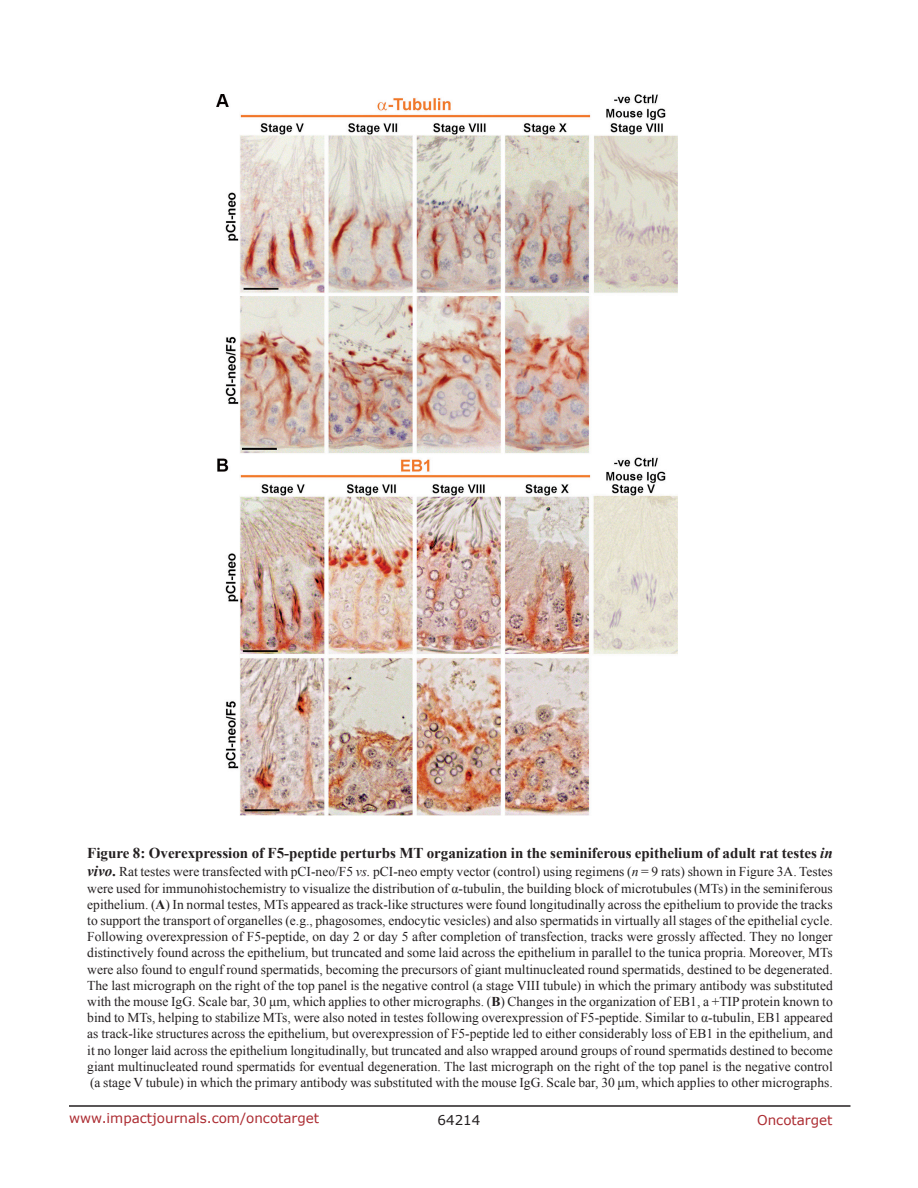
<style>
.page{position:relative;width:918px;height:1188px;background:#fff}
.page>*{position:absolute;margin:0;border:0;box-sizing:border-box;transform-origin:0 0}
.FigureText{font:700 15px "Times New Roman";color:#231f20}
.FigureText-2{font:13.5px/16.2px "Times New Roman";color:#231f20;text-align:justify}
.t1{font:13.5px "Verdana";color:#ac2b31}
.t2{font:13.5px "Verdana";color:#231f20}
.s1{font-style:italic}
.s2{font-weight:700;font-style:italic;font-size:15px}
.s3{font-weight:700;font-size:15px}
.s4{font-weight:700}
</style>
<div class="page">
<hr style="left:69px;top:1105px;width:781px;height:2px;background:#231f20">
<img style="left:216px;top:94px;width:461px;height:722px">
<p class="FigureText" style="left:87px;top:843px;width:747px">Figure 8: Overexpression of F5-peptide perturbs MT organization in the seminiferous epithelium of adult rat testes <span class="s1">in</span></p>
<p class="FigureText-2" style="left:87px;top:864px;width:747px"><span class="s2">vivo</span><span class="s3">.</span> Rat testes were transfected with pCI-neo/F5 <span class="s1">vs.</span> pCI-neo empty vector (control) using regimens (<span class="s1">n</span> = 9 rats) shown in Figure 3A. Testes were used for immunohistochemistry to visualize the distribution of α-tubulin, the building block of microtubules (MTs) in the seminiferous epithelium. (<span class="s4">A</span>) In normal testes, MTs appeared as track-like structures were found longitudinally across the epithelium to provide the tracks to support the transport of organelles (e.g., phagosomes, endocytic vesicles) and also spermatids in virtually all stages of the epithelial cycle.<br>Following overexpression of F5-peptide, on day 2 or day 5 after completion of transfection, tracks were grossly affected. They no longer distinctively found across the epithelium, but truncated and some laid across the epithelium in parallel to the tunica propria. Moreover, MTs were also found to engulf round spermatids, becoming the precursors of giant multinucleated round spermatids, destined to be degenerated.<br>The last micrograph on the right of the top panel is the negative control (a stage VIII tubule) in which the primary antibody was substituted with the mouse IgG. Scale bar, 30 μm, which applies to other micrographs. (<span class="s4">B</span>) Changes in the organization of EB1, a +TIP protein known to bind to MTs, helping to stabilize MTs, were also noted in testes following overexpression of F5-peptide. Similar to α-tubulin, EB1 appeared as track-like structures across the epithelium, but overexpression of F5-peptide led to either considerably loss of EB1 in the epithelium, and it no longer laid across the epithelium longitudinally, but truncated and also wrapped around groups of round spermatids destined to become giant multinucleated round spermatids for eventual degeneration. The last micrograph on the right of the top panel is the negative control (a stage V tubule) in which the primary antibody was substituted with the mouse IgG. Scale bar, 30 μm, which applies to other micrographs.</p>
<p class="t1" style="left:69px;top:1109px;width:252px">www.impactjournals.com/oncotarget</p>
<p class="t2" style="left:438px;top:1111px;width:44px">64214</p>
<p class="t1" style="left:757px;top:1111px;width:77px">Oncotarget</p>
</div>
